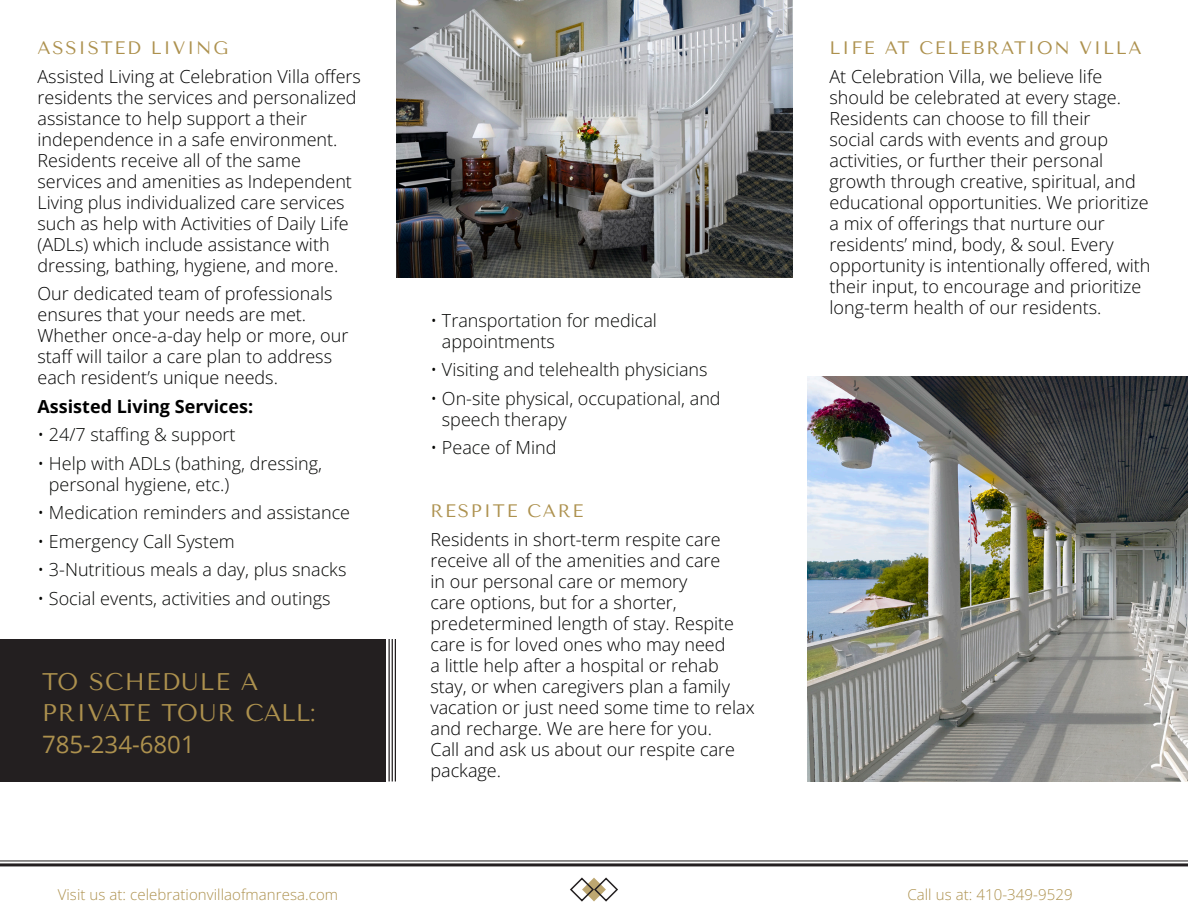
<style>
.page{position:relative;width:1188px;height:918px;background:#fff}
.page>*{position:absolute;margin:0;border:0;box-sizing:border-box;transform-origin:0 0}
.t1{font:24px/31.5px "Tenor Sans";letter-spacing:.05em;color:#ad914e}
.t2{font:300 18px/21px "Open Sans";color:#000}
.t3{font:300 18px/21px "Open Sans";color:#040503}
.t4{font:18px "Tenor Sans";letter-spacing:.1em;color:#ad914e}
.t5{font:700 18px "Open Sans";color:#000}
.t6{font:300 15px "Open Sans";letter-spacing:.005em;color:#ad914e}
.s1{font-family:"Open Sans"}
</style>
<div class="page">
<hr style="left:0;top:863px;width:1188px;height:3px;background:#231f20">
<hr style="left:0;top:860px;width:1188px;height:1px;background:#231f20">
<svg style="left:570px;top:877px;width:48px;height:25px"></svg>
<img style="left:396px;top:0;width:396px;height:278px">
<img style="left:807px;top:376px;width:381px;height:406px">
<div style="left:0;top:639px;width:386px;height:143px;background:#231f20"></div>
<svg style="left:388px;top:639px;width:7px;height:143px"></svg>
<hr style="left:389px;top:639px;width:1px;height:143px;background:#231f20">
<hr style="left:392px;top:639px;width:1px;height:143px;background:#231f20">
<hr style="left:395px;top:639px;width:1px;height:143px;background:#231f20">
<p class="t4" style="left:38px;top:37px;width:192px">ASSISTED LIVING</p>
<p class="t2" style="left:38px;top:65px;width:325px">Assisted Living at Celebration Villa offers residents the services and personalized assistance to help support a their independence in a safe environment.<br>Residents receive all of the same services and amenities as Independent Living plus individualized care services such as help with Activities of Daily Life (ADLs) which include assistance with dressing, bathing, hygiene, and more.</p>
<p class="t2" style="left:38px;top:283px;width:312px">Our dedicated team of professionals ensures that your needs are met.<br>Whether once-a-day help or more, our staff will tailor a care plan to address each resident’s unique needs.</p>
<p class="t5" style="left:38px;top:394px;width:217px">Assisted Living Services:</p>
<p class="t3" style="left:38px;top:424px;width:200px">• 24/7 staffing &amp; support</p>
<p class="t3" style="left:49px;top:452px;width:275px;text-indent:-11px">• Help with ADLs (bathing, dressing, personal hygiene, etc.)</p>
<p class="t3" style="left:38px;top:502px;width:314px">• Medication reminders and assistance</p>
<p class="t3" style="left:38px;top:530px;width:199px">• Emergency Call System</p>
<p class="t3" style="left:38px;top:559px;width:310px">• 3-Nutritious meals a day, plus snacks</p>
<p class="t3" style="left:38px;top:587px;width:295px">• Social events, activities and outings</p>
<p class="t1" style="left:42px;top:666px;width:275px">TO SCHEDULE A<br>PRIVATE TOUR CALL:<br><span class="s1">785-234-6801</span></p>
<p class="t3" style="left:442px;top:309px;width:217px;text-indent:-11px">• Transportation for medical appointments</p>
<p class="t3" style="left:430px;top:359px;width:279px">• Visiting and telehealth physicians</p>
<p class="t3" style="left:442px;top:387px;width:280px;text-indent:-11px">• On-site physical, occupational, and speech therapy</p>
<p class="t3" style="left:430px;top:437px;width:128px">• Peace of Mind</p>
<p class="t4" style="left:430px;top:501px;width:154px">RESPITE CARE</p>
<p class="t2" style="left:430px;top:528px;width:326px">Residents in short-term respite care receive all of the amenities and care<br>in our personal care or memory<br>care options, but for a shorter, predetermined length of stay. Respite care is for loved ones who may need<br>a little help after a hospital or rehab stay, or when caregivers plan a family vacation or just need some time to relax and recharge. We are here for you.<br>Call and ask us about our respite care package.</p>
<p class="t4" style="left:829px;top:37px;width:314px">LIFE AT CELEBRATION VILLA</p>
<p class="t2" style="left:829px;top:65px;width:322px">At Celebration Villa, we believe life should be celebrated at every stage.<br>Residents can choose to fill their<br>social cards with events and group activities, or further their personal growth through creative, spiritual, and educational opportunities. We prioritize a mix of offerings that nurture our residents’ mind, body, &amp; soul. Every opportunity is intentionally offered, with their input, to encourage and prioritize long-term health of our residents.</p>
<p class="t6" style="left:58px;top:884px;width:282px">Visit us at: celebrationvillaofmanresa.com</p>
<p class="t6" style="left:907px;top:884px;width:167px">Call us at: 410-349-9529</p>
</div>
